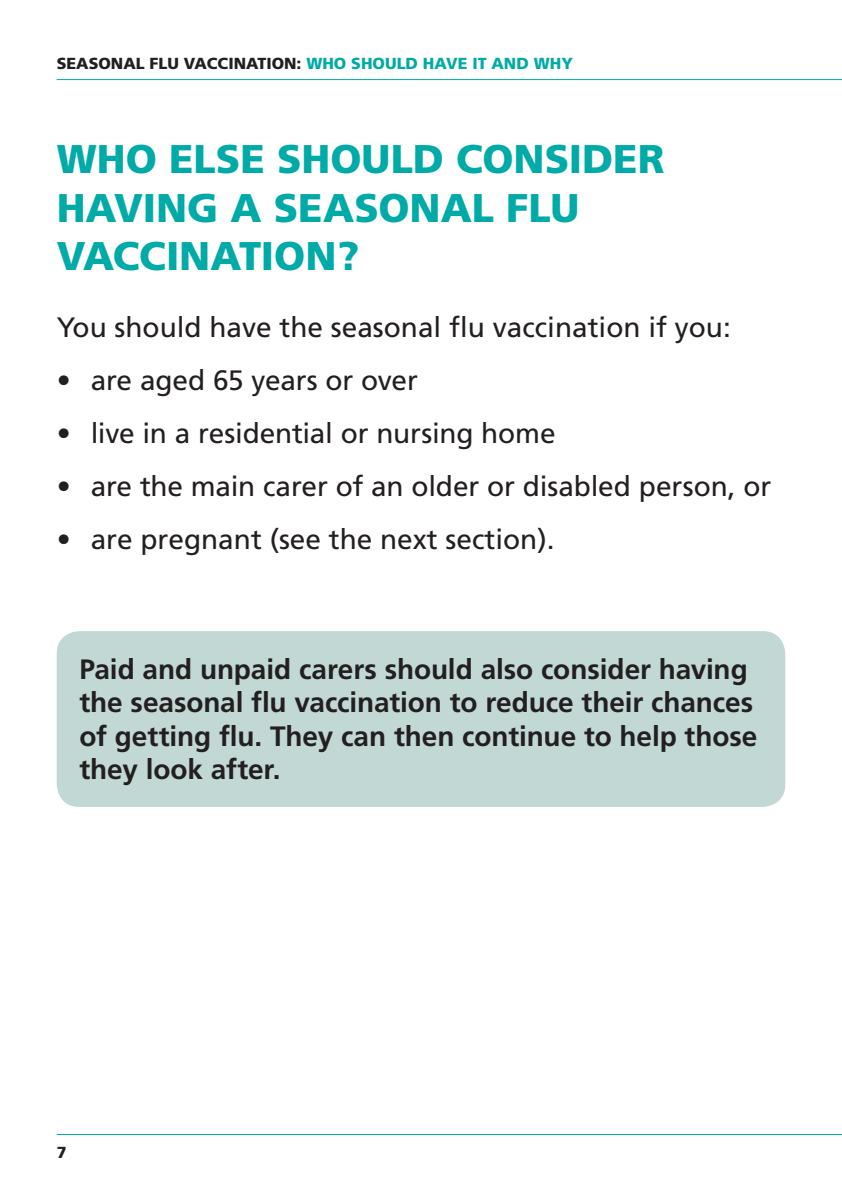
<style>
.page{position:relative;width:842px;height:1191px;background:#fff}
.page>*{position:absolute;margin:0;border:0;box-sizing:border-box;transform-origin:0 0}
.A_Head{font:900 40px/48px "Frutiger";color:#00aaa6}
.Body_bold{font:700 28px/33.6px "Frutiger";letter-spacing:-.005em;color:#231f20}
.bullets{font:28px "Frutiger";letter-spacing:-.005em;color:#231f20}
.text{font:28px "Frutiger";color:#231f20}
.t1{font:900 16px "Frutiger";color:#231f20}
.s1{color:#00aaa6}
.s2{font-weight:900}
</style>
<div class="page">
<hr style="left:57px;top:79px;width:785px;height:1px;background:#00aaa6">
<hr style="left:57px;top:1134px;width:785px;height:1px;background:#00aaa6">
<div style="left:57px;top:631px;width:728px;height:176px;background:#c1d8d4;border-radius:23px"></div>
<p class="t1" style="left:57px;top:54px;width:518px">SEASONAL FLU VACCINATION: <span class="s1">WHO SHOULD HAVE IT AND WHY</span></p>
<p class="A_Head" style="left:57px;top:135px;width:609px">WHO ELSE SHOULD CONSIDER<br>HAVING A SEASONAL FLU<br>VACCINATION?</p>
<p class="text" style="left:57px;top:310px;width:676px">You should have the seasonal flu vaccination if you:</p>
<p class="bullets" style="left:57px;top:363px;width:363px"><span class="s2">•</span> are aged 65 years or over</p>
<p class="bullets" style="left:57px;top:416px;width:500px"><span class="s2">•</span> live in a residential or nursing home</p>
<p class="bullets" style="left:57px;top:469px;width:716px"><span class="s2">•</span> are the main carer of an older or disabled person, or</p>
<p class="bullets" style="left:57px;top:522px;width:499px"><span class="s2">•</span> are pregnant (see the next section).</p>
<p class="Body_bold" style="left:79px;top:652px;width:679px">Paid and unpaid carers should also consider having the seasonal flu vaccination to reduce their chances of getting flu. They can then continue to help those they look after.</p>
<p class="t1" style="left:57px;top:1143px;width:11px">7</p>
</div>
